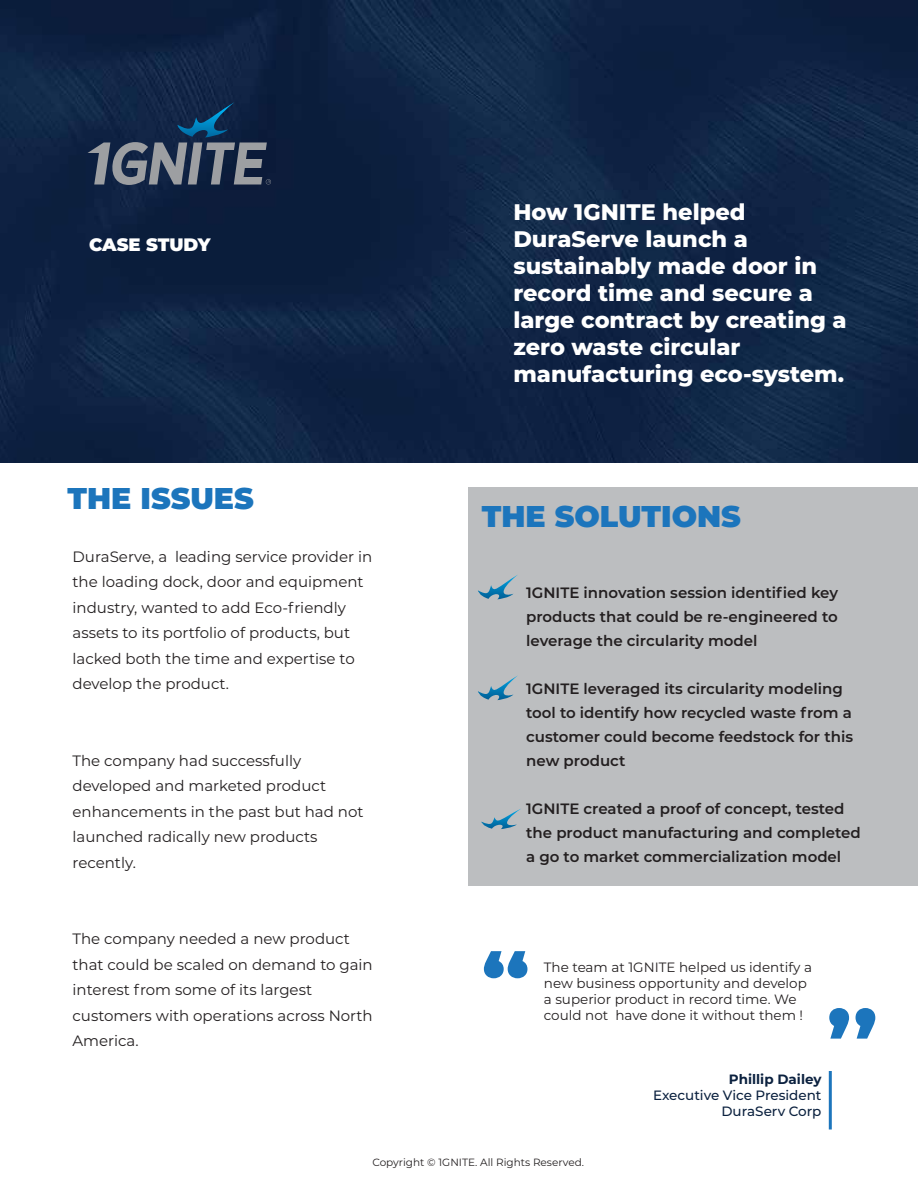
<style>
.page{position:relative;width:918px;height:1188px;background:#fff}
.page>*{position:absolute;margin:0;border:0;box-sizing:border-box;transform-origin:0 0}
.t1{font:900 75px "Montserrat";color:#1c75bc}
.t2{font:900 30px "Montserrat";color:#1c75bc}
.t3{font:800 22.5px/27px "Montserrat";color:#fff}
.t4{font:900 18px "Montserrat";letter-spacing:-.01em;color:#fff}
.t5{font:15px/25.5px "Montserrat";color:#231f20}
.t6{font:600 15px/24px "Montserrat";color:#231f20}
.t7{font:13.5px/16.2px "Montserrat";color:#231f20}
.t8{font:500 13.5px/16.2px "Montserrat";color:#0b213f;text-align:right}
.t9{font:700 13.5px "Montserrat";color:#0b213f}
.t10{font:10.5px "Montserrat";color:#231f20}
</style>
<div class="page">
<img style="left:0;top:0;width:917px;height:462px">
<div style="left:469px;top:488px;width:449px;height:398px;background:#bcbec0"></div>
<svg style="left:88px;top:102px;width:183px;height:83px;background:#33455e"></svg>
<svg style="left:481px;top:808px;width:40px;height:21px"></svg>
<svg style="left:478px;top:675px;width:40px;height:25px"></svg>
<svg style="left:478px;top:575px;width:40px;height:24px"></svg>
<hr style="left:829px;top:1071px;width:3px;height:59px;background:#1c75bc">
<p class="t4" style="left:89px;top:231px;width:123px">CASE STUDY</p>
<h2 class="t2" style="left:68px;top:476px;width:188px">THE ISSUES</h2>
<p class="t5" style="left:73px;top:543px;width:301px">DuraServe, a leading service provider in the loading dock, door and equipment industry, wanted to add Eco-friendly assets to its portfolio of products, but lacked both the time and expertise to develop the product.</p>
<p class="t5" style="left:73px;top:747px;width:293px">The company had successfully developed and marketed product enhancements in the past but had not launched radically new products recently.</p>
<p class="t5" style="left:73px;top:925px;width:302px">The company needed a new product that could be scaled on demand to gain interest from some of its largest customers with operations across North<br>America.</p>
<h3 class="t3" style="left:513px;top:197px;width:335px">How 1GNITE helped<br>DuraServe launch a sustainably made door in record time and secure a large contract by creating a zero waste circular manufacturing eco-system.</h3>
<h2 class="t2" style="left:482px;top:494px;width:261px">THE SOLUTIONS</h2>
<p class="t6" style="left:526px;top:580px;width:313px;text-align:justify">1GNITE innovation session identified key products that could be re-engineered to leverage the circularity model</p>
<p class="t6" style="left:526px;top:676px;width:328px">1GNITE leveraged its circularity modeling tool to identify how recycled waste from a customer could become feedstock for this new product</p>
<p class="t6" style="left:526px;top:796px;width:336px">1GNITE created a proof of concept, tested the product manufacturing and completed a go to market commercialization model</p>
<h1 class="t1" style="left:482px;top:912px;width:48px">‘‘</h1>
<p class="t7" style="left:544px;top:958px;width:270px">The team at 1GNITE helped us identify a new business opportunity and develop a superior product in record time. We could not have done it without them !</p>
<h1 class="t1" style="left:828px;top:981px;width:51px">’’</h1>
<p class="t9" style="left:729px;top:1070px;width:94px">Phillip Dailey</p>
<p class="t8" style="left:653px;top:1087px;width:170px">Executive Vice President<br>DuraServ Corp</p>
<p class="t10" style="left:372px;top:1155px;width:213px">Copyright © 1GNITE. All Rights Reserved.</p>
</div>
